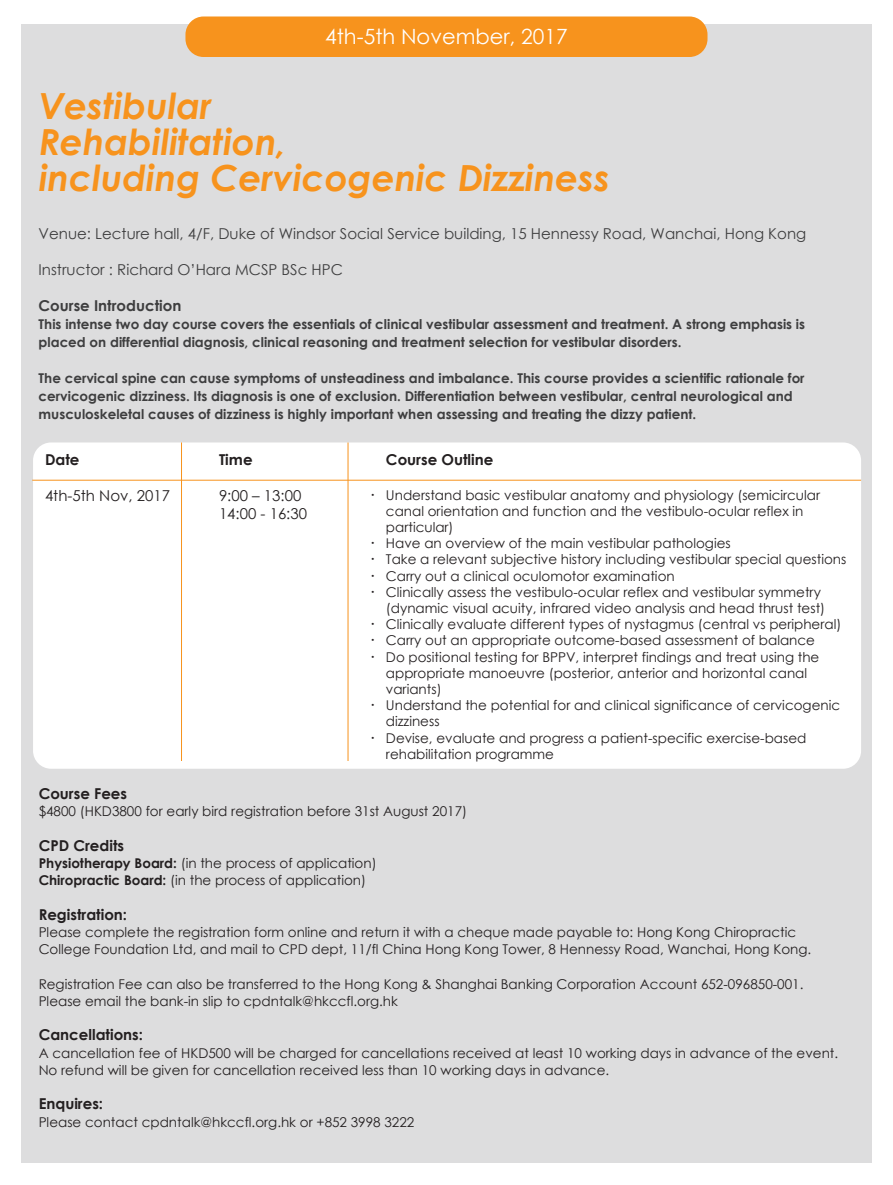
<style>
.page{position:relative;width:893px;height:1185px;background:#fff}
.page>*{position:absolute;margin:0;border:0;box-sizing:border-box;transform-origin:0 0}
.t1{font:italic 700 36px/36px "Century Gothic";color:#f7931d}
.t2{font:21px "Century Gothic";color:#fff}
.t3{font:15px "Century Gothic";color:#3e3e3f}
.t4{font:700 15px "Century Gothic";color:#231f20}
.t5{font:15px/18px "Century Gothic";color:#231f20}
.t6{font:700 15px "Century Gothic";color:#3e3e3f}
.t7{font:13.5px/16.2px "Century Gothic";color:#231f20}
.t8{font:700 13.5px/18px "Century Gothic";color:#3e3e3f}
.t9{font:300 13.5px/16.2px "Adobe Ming Std";color:#231f20;text-align:justify}
.s1{font-weight:700}
</style>
<div class="page">
<div style="left:21px;top:24px;width:851px;height:1138px;background:#ddddde"></div>
<div style="left:185px;top:16px;width:522px;height:41px;background:#f7931d;border-radius:18px"></div>
<div style="left:33px;top:442px;width:828px;height:327px;background:#fff;border-radius:18px"></div>
<hr style="left:181px;top:443px;width:1px;height:318px;background:#f7931d">
<hr style="left:348px;top:443px;width:1px;height:318px;background:#f7931d">
<hr style="left:32px;top:480px;width:829px;height:1px;background:#f7931d">
<h2 class="t2" style="left:325px;top:21px;width:244px">4th-5th November, 2017</h2>
<h1 class="t1" style="left:39px;top:86px;width:572px">Vestibular<br>Rehabilitation,<br>including Cervicogenic Dizziness</h1>
<p class="t3" style="left:39px;top:223px;width:769px">Venue: Lecture hall, 4/F, Duke of Windsor Social Service building, 15 Hennessy Road, Wanchai, Hong Kong</p>
<p class="t3" style="left:39px;top:259px;width:306px">Instructor : Richard O’Hara MCSP BSc HPC</p>
<p class="t6" style="left:39px;top:295px;width:144px">Course Introduction</p>
<p class="t8" style="left:39px;top:315px;width:768px">This intense two day course covers the essentials of clinical vestibular assessment and treatment. A strong emphasis is placed on differential diagnosis, clinical reasoning and treatment selection for vestibular disorders.</p>
<p class="t8" style="left:39px;top:369px;width:767px">The cervical spine can cause symptoms of unsteadiness and imbalance. This course provides a scientific rationale for cervicogenic dizziness. Its diagnosis is one of exclusion. Differentiation between vestibular, central neurological and musculoskeletal causes of dizziness is highly important when assessing and treating the dizzy patient.</p>
<p class="t4" style="left:45px;top:449px;width:36px">Date</p>
<p class="t5" style="left:45px;top:487px;width:127px">4th-5th Nov, 2017</p>
<p class="t4" style="left:219px;top:449px;width:35px">Time</p>
<p class="t5" style="left:219px;top:487px;width:90px">9:00 – 13:00<br>14:00 - 16:30</p>
<p class="t9" style="left:366px;top:486px;width:15px">‧</p>
<p class="t9" style="left:366px;top:535px;width:15px">‧ ‧ ‧ ‧</p>
<p class="t9" style="left:366px;top:616px;width:15px">‧ ‧ ‧</p>
<p class="t9" style="left:366px;top:697px;width:15px">‧</p>
<p class="t9" style="left:366px;top:729px;width:15px">‧</p>
<p class="t4" style="left:386px;top:449px;width:109px">Course Outline</p>
<p class="t7" style="left:386px;top:486px;width:462px">Understand basic vestibular anatomy and physiology (semicircular canal orientation and function and the vestibulo-ocular reflex in particular)<br>Have an overview of the main vestibular pathologies<br>Take a relevant subjective history including vestibular special questions Carry out a clinical oculomotor examination<br>Clinically assess the vestibulo-ocular reflex and vestibular symmetry (dynamic visual acuity, infrared video analysis and head thrust test)<br>Clinically evaluate different types of nystagmus (central vs peripheral)<br>Carry out an appropriate outcome-based assessment of balance<br>Do positional testing for BPPV, interpret findings and treat using the appropriate manoeuvre (posterior, anterior and horizontal canal variants)<br>Understand the potential for and clinical significance of cervicogenic dizziness<br>Devise, evaluate and progress a patient-specific exercise-based rehabilitation programme</p>
<p class="t4" style="left:39px;top:782px;width:90px">Course Fees</p>
<p class="t7" style="left:39px;top:803px;width:430px">$4800 (HKD3800 for early bird registration before 31st August 2017)</p>
<p class="t4" style="left:39px;top:834px;width:87px">CPD Credits</p>
<p class="t7" style="left:39px;top:854px;width:339px;line-height:17.2px"><span class="s1">Physiotherapy Board:</span> (in the process of application)<br><span class="s1">Chiropractic Board:</span> (in the process of application)</p>
<p class="t4" style="left:39px;top:903px;width:90px">Registration:</p>
<p class="t7" style="left:39px;top:923px;width:774px;line-height:17.2px">Please complete the registration form online and return it with a cheque made payable to: Hong Kong Chiropractic<br>College Foundation Ltd, and mail to CPD dept, 11/fl China Hong Kong Tower, 8 Hennessy Road, Wanchai, Hong Kong.</p>
<p class="t7" style="left:39px;top:975px;width:766px;line-height:17.2px">Registration Fee can also be transferred to the Hong Kong &amp; Shanghai Banking Corporation Account 652-096850-001.<br>Please email the bank-in slip to cpdntalk@hkccfl.org.hk</p>
<p class="t4" style="left:39px;top:1024px;width:106px">Cancellations:</p>
<p class="t7" style="left:39px;top:1044px;width:801px;line-height:17.2px">A cancellation fee of HKD500 will be charged for cancellations received at least 10 working days in advance of the event.<br>No refund will be given for cancellation received less than 10 working days in advance.</p>
<p class="t4" style="left:39px;top:1093px;width:66px">Enquires:</p>
<p class="t7" style="left:39px;top:1113px;width:377px">Please contact cpdntalk@hkccfl.org.hk or +852 3998 3222</p>
</div>
